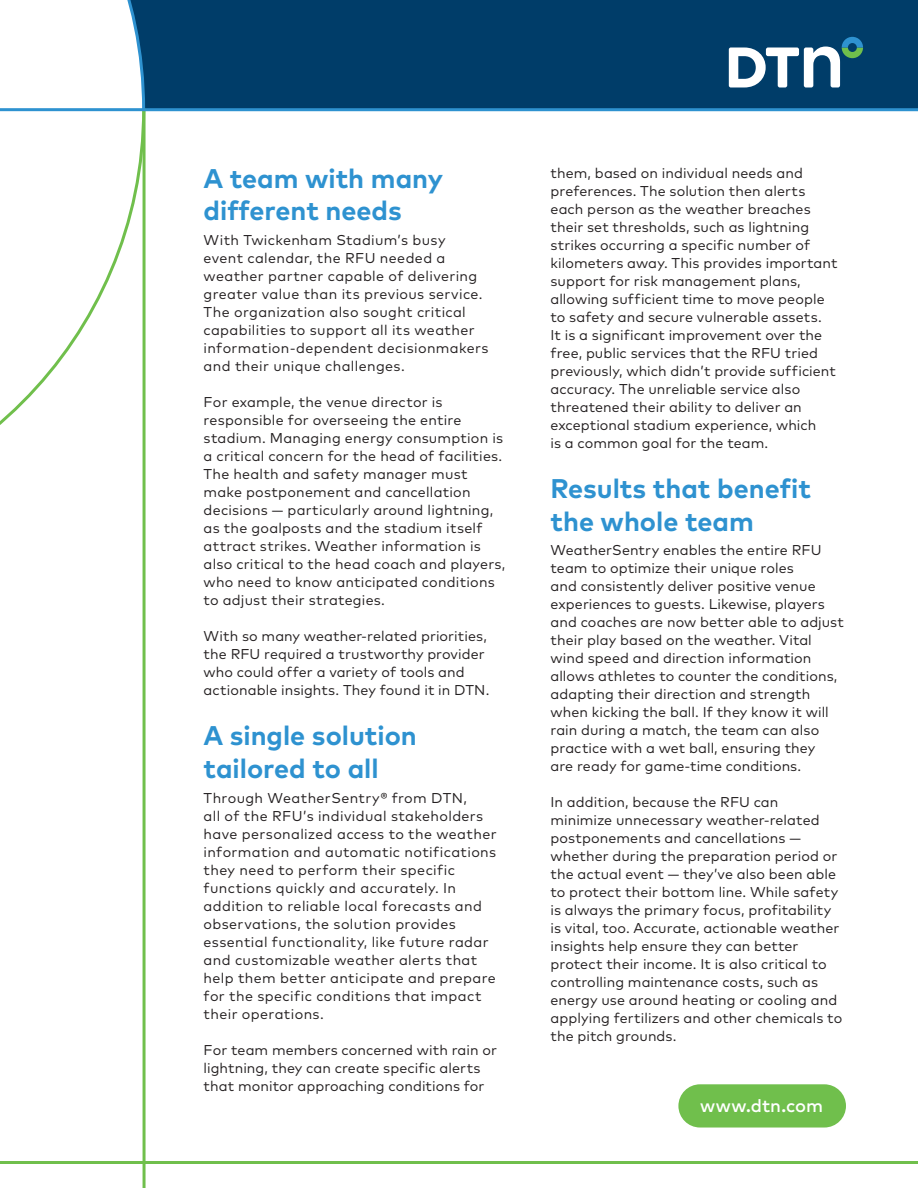
<style>
.page{position:relative;width:918px;height:1188px;background:#fff}
.page>*{position:absolute;margin:0;border:0;box-sizing:border-box;transform-origin:0 0}
.t1{font:700 27px/32.4px "Mark Pro";color:#2e92d0}
.Web_button_Rev{font:500 18px "Mark Pro";color:#fff}
.Body{font:14.25px/18px "Mark Pro";letter-spacing:.01em;color:#231f20}
</style>
<div class="page">
<div style="left:0;top:0;width:918px;height:110px;background:#003d69"></div>
<svg style="left:729px;top:37px;width:134px;height:50px"></svg>
<hr style="left:143px;top:110px;width:3px;height:1078px;background:#70bf4c">
<hr style="left:0;top:1161px;width:918px;height:3px;background:#70bf4c">
<hr style="left:143px;top:108px;width:775px;height:3px;background:#2e92d0">
<svg style="left:0;top:113px;width:146px;height:335px"></svg>
<svg style="left:0;top:0;width:147px;height:113px;background:#e9f1f6"></svg>
<div style="left:678px;top:1084px;width:168px;height:44px;background:#70bf4c;border-radius:22px"></div>
<p class="t1" style="left:204px;top:160px;width:241px">A team with many different needs</p>
<p class="Body" style="left:204px;top:230px;width:286px">With Twickenham Stadium’s busy event calendar, the RFU needed a weather partner capable of delivering greater value than its previous service.<br>The organization also sought critical capabilities to support all its weather information-dependent decisionmakers and their unique challenges.</p>
<p class="Body" style="left:204px;top:392px;width:303px">For example, the venue director is responsible for overseeing the entire stadium. Managing energy consumption is a critical concern for the head of facilities.<br>The health and safety manager must make postponement and cancellation decisions — particularly around lightning, as the goalposts and the stadium itself attract strikes. Weather information is also critical to the head coach and players, who need to know anticipated conditions to adjust their strategies.</p>
<p class="Body" style="left:204px;top:626px;width:287px">With so many weather-related priorities, the RFU required a trustworthy provider who could offer a variety of tools and actionable insights. They found it in DTN.</p>
<p class="t1" style="left:204px;top:717px;width:215px">A single solution tailored to all</p>
<p class="Body" style="left:204px;top:787px;width:294px">Through WeatherSentry® from DTN,<br>all of the RFU’s individual stakeholders have personalized access to the weather information and automatic notifications they need to perform their specific functions quickly and accurately. In addition to reliable local forecasts and observations, the solution provides essential functionality, like future radar and customizable weather alerts that help them better anticipate and prepare for the specific conditions that impact their operations.</p>
<p class="Body" style="left:204px;top:1039px;width:295px">For team members concerned with rain or lightning, they can create specific alerts that monitor approaching conditions for</p>
<p class="Body" style="left:551px;top:163px;width:288px">them, based on individual needs and preferences. The solution then alerts each person as the weather breaches their set thresholds, such as lightning strikes occurring a specific number of kilometers away. This provides important support for risk management plans, allowing sufficient time to move people to safety and secure vulnerable assets.<br>It is a significant improvement over the free, public services that the RFU tried previously, which didn’t provide sufficient accuracy. The unreliable service also threatened their ability to deliver an exceptional stadium experience, which<br>is a common goal for the team.</p>
<p class="t1" style="left:551px;top:470px;width:262px">Results that benefit the whole team</p>
<p class="Body" style="left:551px;top:540px;width:295px">WeatherSentry enables the entire RFU team to optimize their unique roles<br>and consistently deliver positive venue experiences to guests. Likewise, players and coaches are now better able to adjust their play based on the weather. Vital wind speed and direction information allows athletes to counter the conditions, adapting their direction and strength when kicking the ball. If they know it will rain during a match, the team can also practice with a wet ball, ensuring they<br>are ready for game-time conditions.</p>
<p class="Body" style="left:551px;top:792px;width:293px">In addition, because the RFU can minimize unnecessary weather-related postponements and cancellations — whether during the preparation period or the actual event — they’ve also been able to protect their bottom line. While safety is always the primary focus, profitability is vital, too. Accurate, actionable weather insights help ensure they can better protect their income. It is also critical to controlling maintenance costs, such as energy use around heating or cooling and applying fertilizers and other chemicals to the pitch grounds.</p>
<p class="Web_button_Rev" style="left:700px;top:1092px;width:124px">www.dtn.com</p>
</div>
